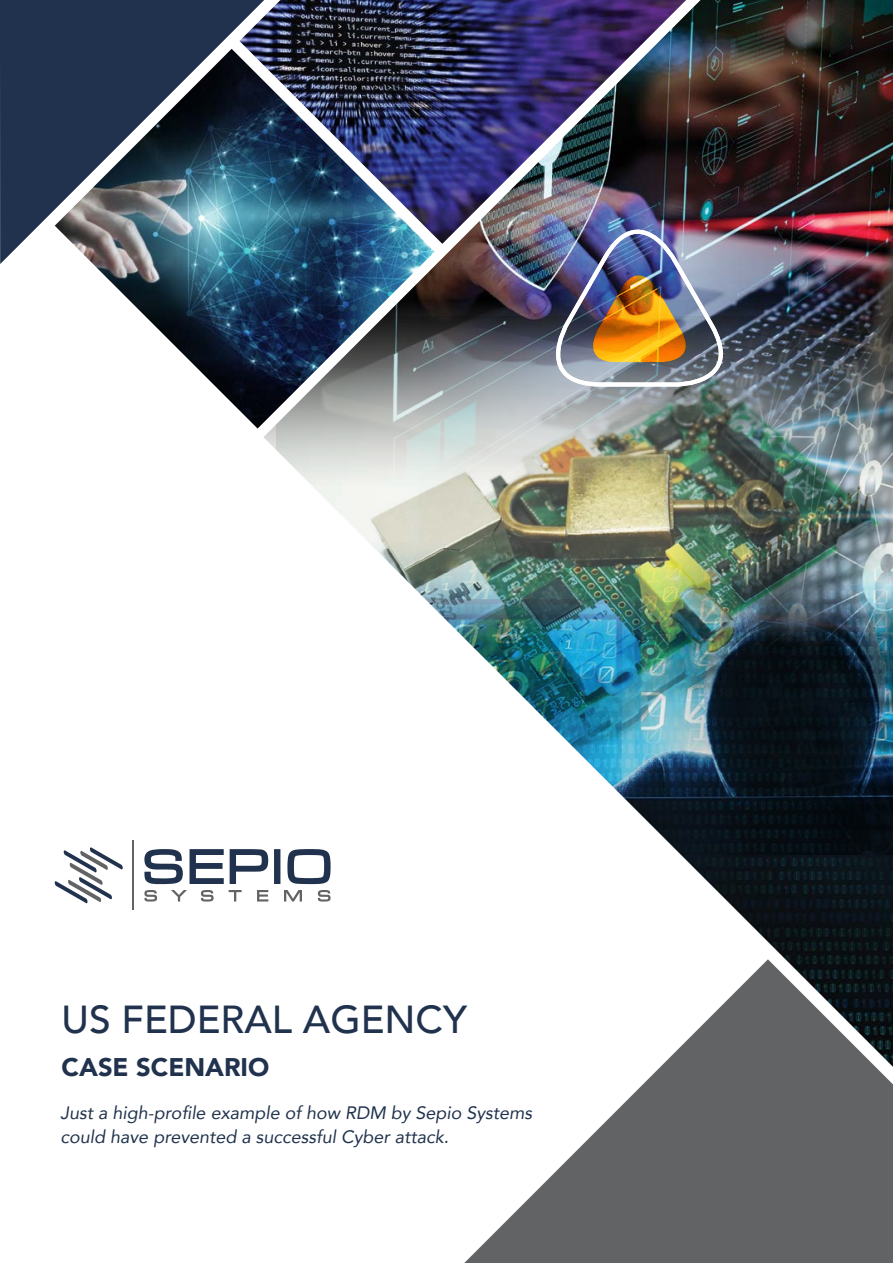
<style>
.page{position:relative;width:893px;height:1263px;background:#fff}
.page>*{position:absolute;margin:0;border:0;box-sizing:border-box;transform-origin:0 0}
.t1{font:500 39px "Avenir";color:#20324d}
.t2{font:900 25.5px "Avenir";color:#20324d}
.t3{font:italic 18px/24px "Avenir";color:#20324d}
</style>
<div class="page">
<svg style="left:55px;top:847px;width:68px;height:56px"></svg>
<hr style="left:133px;top:840px;width:1px;height:70px;background:#626365">
<svg style="left:144px;top:849px;width:136px;height:35px"></svg>
<svg style="left:144px;top:890px;width:125px;height:11px"></svg>
<svg style="left:464px;top:1066px;width:429px;height:197px;fill:#626365"></svg>
<svg style="left:0;top:0;width:239px;height:264px;background:#31425b"></svg>
<img style="left:263px;top:0;width:630px;height:449px">
<img style="left:280px;top:830px;width:613px;height:236px">
<img style="left:276px;top:317px;width:617px;height:513px">
<img style="left:55px;top:49px;width:379px;height:380px">
<img style="left:239px;top:0;width:447px;height:244px">
<img style="left:532px;top:198px;width:214px;height:191px">
<h1 class="t1" style="left:62px;top:986px;width:407px">US FEDERAL AGENCY</h1>
<h2 class="t2" style="left:62px;top:1045px;width:209px">CASE SCENARIO</h2>
<p class="t3" style="left:61px;top:1101px;width:473px">Just a high-profile example of how RDM by Sepio Systems could have prevented a successful Cyber attack.</p>
</div>
